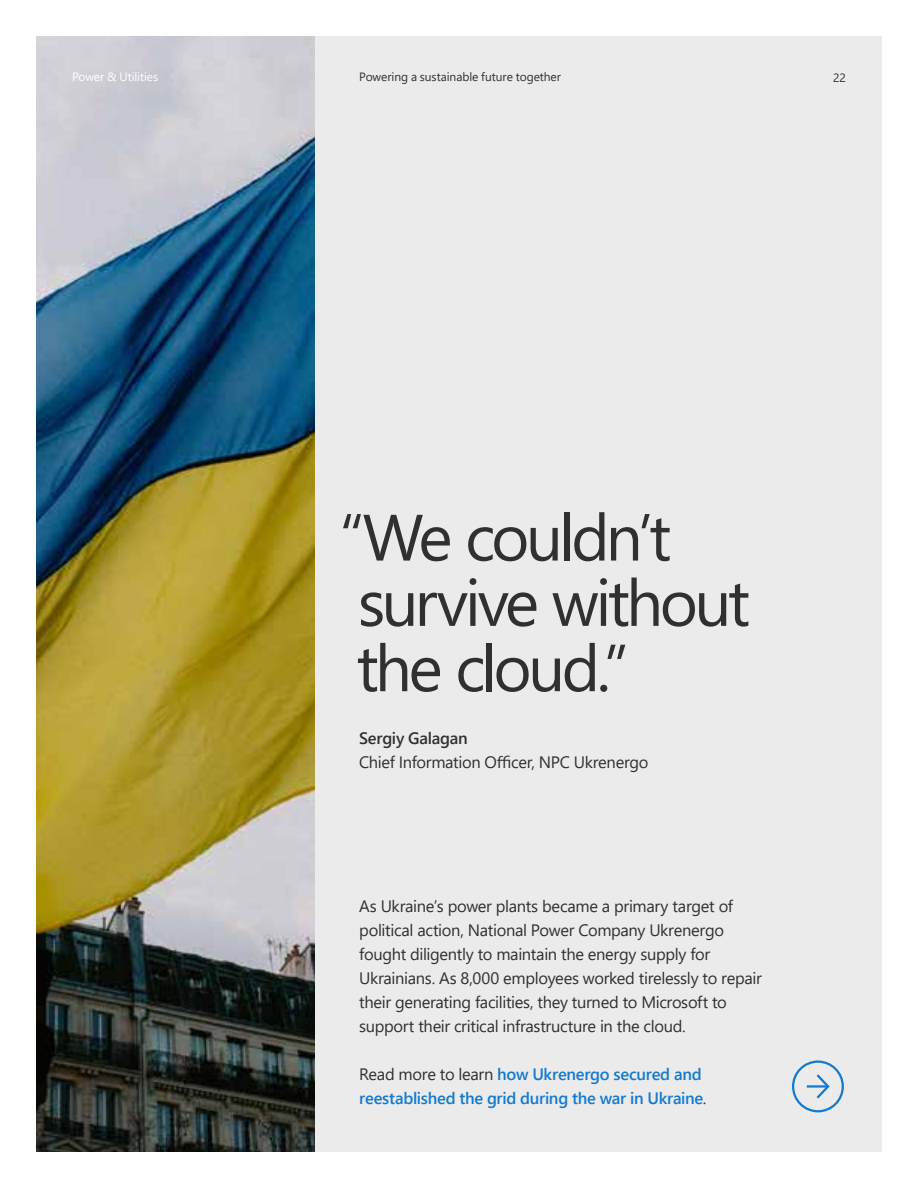
<style>
.page{position:relative;width:918px;height:1188px;background:#fff}
.page>*{position:absolute;margin:0;border:0;box-sizing:border-box;transform-origin:0 0}
.t1{font:65.25px "Segoe UI";letter-spacing:-.055em;color:#303030}
.t2{font:16.5px/24px "Segoe UI";letter-spacing:-.02em;color:#303030}
.t3{font:600 16.5px/24px "Segoe UI";letter-spacing:-.015em;color:#137ad1}
.t4{font:600 16.5px "Segoe UI";letter-spacing:-.015em;color:#303030}
.t5{font:12px "Segoe UI";letter-spacing:-.005em;color:#303030}
.t6{font:12px "Segoe UI";letter-spacing:-.01em;color:#fff}
.s1{font-weight:400;color:#303030}
</style>
<div class="page">
<div style="left:315px;top:36px;width:567px;height:1116px;background:#ebebeb"></div>
<img style="left:36px;top:36px;width:279px;height:1116px">
<svg style="left:816px;top:1074px;width:14px;height:25px"></svg>
<hr style="left:807px;top:1085px;width:22px;height:3px;background:#137ad1">
<div style="left:792px;top:1061px;width:52px;height:51px;border:2px solid #137ad1;border-radius:50%"></div>
<p class="t6" style="left:72px;top:66px;width:88px">Power &amp; Utilities</p>
<p class="t5" style="left:359px;top:66px;width:203px">Powering a sustainable future together</p>
<p class="t5" style="left:833px;top:67px;width:14px">22</p>
<p class="t1" style="left:340px;top:476px;width:333px">“We couldn’t</p>
<p class="t1" style="left:358px;top:541px;width:394px">survive without</p>
<h1 class="t1" style="left:357px;top:607px;width:273px">the cloud.”</h1>
<p class="t4" style="left:359px;top:723px;width:110px">Sergiy Galagan</p>
<p class="t2" style="left:359px;top:749px;width:291px">Chief Information Officer, NPC Ukrenergo</p>
<p class="t2" style="left:359px;top:893px;width:404px">As Ukraine’s power plants became a primary target of political action, National Power Company Ukrenergo fought diligently to maintain the energy supply for Ukrainians. As 8,000 employees worked tirelessly to repair their generating facilities, they turned to Microsoft to</p>
<p class="t2" style="left:359px;top:1013px;width:328px">support their critical infrastructure in the cloud.</p>
<p class="t3" style="left:359px;top:1061px;width:349px"><span class="s1">Read more to learn</span> how Ukrenergo secured and reestablished the grid during the war in Ukraine<span class="s1">.</span></p>
</div>
